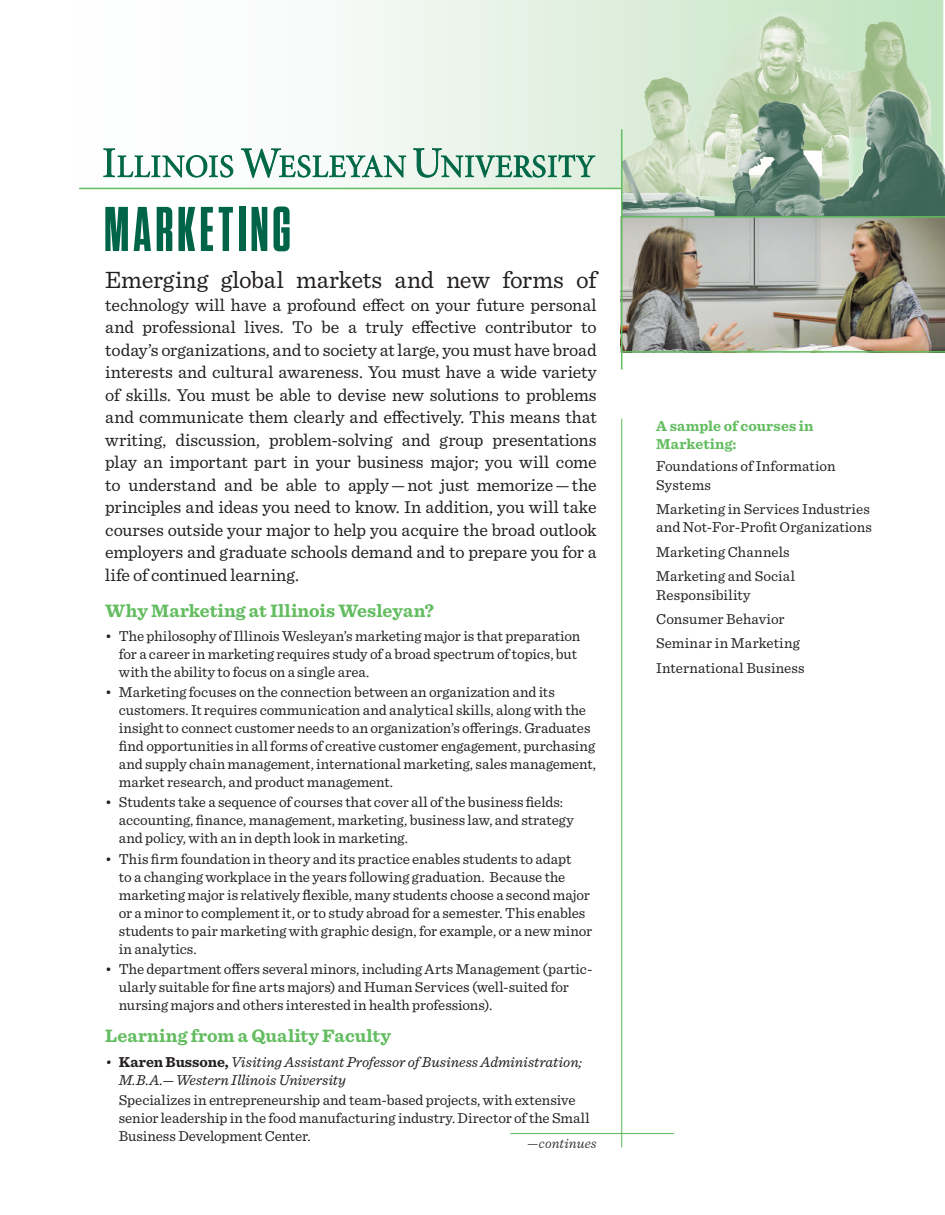
<style>
.page{position:relative;width:945px;height:1215px;background:#fff}
.page>*{position:absolute;margin:0;border:0;box-sizing:border-box;transform-origin:0 0}
.t1{font:700 63px "Tungsten Condensed";letter-spacing:.07em;color:#006548}
.t2{font:24.75px "Sentinel";letter-spacing:-.01em;color:#231f20}
.t3{font:700 18.75px "Sentinel";letter-spacing:.005em;color:#63bd60}
.t4{font:18px/22.5px "Sentinel";letter-spacing:-.01em;color:#231f20;text-align:justify}
.t5{font:15px/18px "Sentinel";color:#231f20}
.t6{font:italic 15px/18px "Sentinel";letter-spacing:-.005em;color:#231f20}
.t7{font:700 15px/18.5px "Sentinel";letter-spacing:.01em;color:#63bd60}
.t8{font:italic 300 14.25px "Sentinel";letter-spacing:.005em;color:#231f20}
.s1{font-weight:700;font-style:normal}
</style>
<div class="page">
<svg style="left:79px;top:0;width:864px;height:240px"></svg>
<hr style="left:79px;top:188px;width:543px;height:1px;background:#63bd60">
<svg style="left:104px;top:149px;width:129px;height:28px"></svg>
<svg style="left:241px;top:149px;width:165px;height:28px"></svg>
<svg style="left:413px;top:149px;width:182px;height:28px;background:#a6cbb9"></svg>
<img style="left:621px;top:89px;width:324px;height:262px">
<img style="left:622px;top:75px;width:34px;height:121px">
<img style="left:859px;top:20px;width:86px;height:142px">
<div style="left:682px;top:4px;width:177px;height:208px;background:#fff;opacity:.75"></div>
<img style="left:656px;top:0;width:193px;height:202px">
<hr style="left:621px;top:216px;width:324px;height:2px;background:#63bd60">
<hr style="left:621px;top:351px;width:324px;height:2px;background:#63bd60">
<hr style="left:621px;top:129px;width:1px;height:241px;background:#63bd60">
<hr style="left:621px;top:418px;width:1px;height:730px;background:#63bd60">
<hr style="left:510px;top:1133px;width:164px;height:1px;background:#63bd60">
<h1 class="t1" style="left:104px;top:199px;width:188px">MARKETING</h1>
<h2 class="t2" style="left:105px;top:261px;width:493px">Emerging global markets and new forms of</h2>
<p class="t4" style="left:105px;top:292px;width:493px">technology will have a profound effect on your future personal and professional lives. To be a truly effective contributor to today’s organizations, and to society at large, you must have broad interests and cultural awareness. You must have a wide variety of skills. You must be able to devise new solutions to problems and communicate them clearly and effectively. This means that writing, discussion, problem-solving and group presentations play an important part in your business major; you will come to understand and be able to apply — not just memorize — the principles and ideas you need to know. In addition, you will take courses outside your major to help you acquire the broad outlook employers and graduate schools demand and to prepare you for a life of continued learning.</p>
<p class="t3" style="left:105px;top:596px;width:330px">Why Marketing at Illinois Wesleyan?</p>
<p class="t5" style="left:119px;top:626px;width:463px;text-indent:-14px">• The philosophy of Illinois Wesleyan’s marketing major is that preparation for a career in marketing requires study of a broad spectrum of topics, but with the ability to focus on a single area.</p>
<p class="t5" style="left:119px;top:682px;width:479px;text-indent:-14px">• Marketing focuses on the connection between an organization and its customers. It requires communication and analytical skills, along with the insight to connect customer needs to an organization’s offerings. Graduates find opportunities in all forms of creative customer engagement, purchasing and supply chain management, international marketing, sales management, market research, and product management.</p>
<p class="t5" style="left:119px;top:792px;width:457px;text-indent:-14px">• Students take a sequence of courses that cover all of the business fields: accounting, finance, management, marketing, business law, and strategy and policy, with an in depth look in marketing.</p>
<p class="t5" style="left:119px;top:849px;width:475px;text-indent:-14px">• This firm foundation in theory and its practice enables students to adapt<br>to a changing workplace in the years following graduation. Because the marketing major is relatively flexible, many students choose a second major or a minor to complement it, or to study abroad for a semester. This enables students to pair marketing with graphic design, for example, or a new minor in analytics.</p>
<p class="t5" style="left:119px;top:959px;width:475px;text-indent:-14px">• The department offers several minors, including Arts Management (partic&shy;ularly suitable for fine arts majors) and Human Services (well-suited for nursing majors and others interested in health professions).</p>
<p class="t3" style="left:105px;top:1021px;width:287px">Learning from a Quality Faculty</p>
<p class="t6" style="left:119px;top:1052px;width:465px;text-indent:-14px">• <span class="s1">Karen Bussone,</span> Visiting Assistant Professor of Business Administration;<br>M.B.A.— Western Illinois University</p>
<p class="t5" style="left:119px;top:1090px;width:472px">Specializes in entrepreneurship and team-based projects, with extensive senior leadership in the food manufacturing industry. Director of the Small<br>Business Development Center.</p>
<p class="t8" style="left:527px;top:1132px;width:71px">—continues</p>
<p class="t7" style="left:656px;top:416px;width:159px">A sample of courses in<br>Marketing:</p>
<p class="t5" style="left:656px;top:456px;width:181px;line-height:18.5px">Foundations of Information<br>Systems</p>
<p class="t5" style="left:656px;top:499px;width:218px;line-height:18.5px">Marketing in Services Industries and Not-For-Profit Organizations</p>
<p class="t5" style="left:656px;top:539px;width:141px;line-height:24.5px">Marketing Channels<br>Marketing and Social</p>
<p class="t5" style="left:656px;top:582px;width:150px;line-height:24.5px">Responsibility<br>Consumer Behavior<br>Seminar in Marketing<br>International Business</p>
</div>
